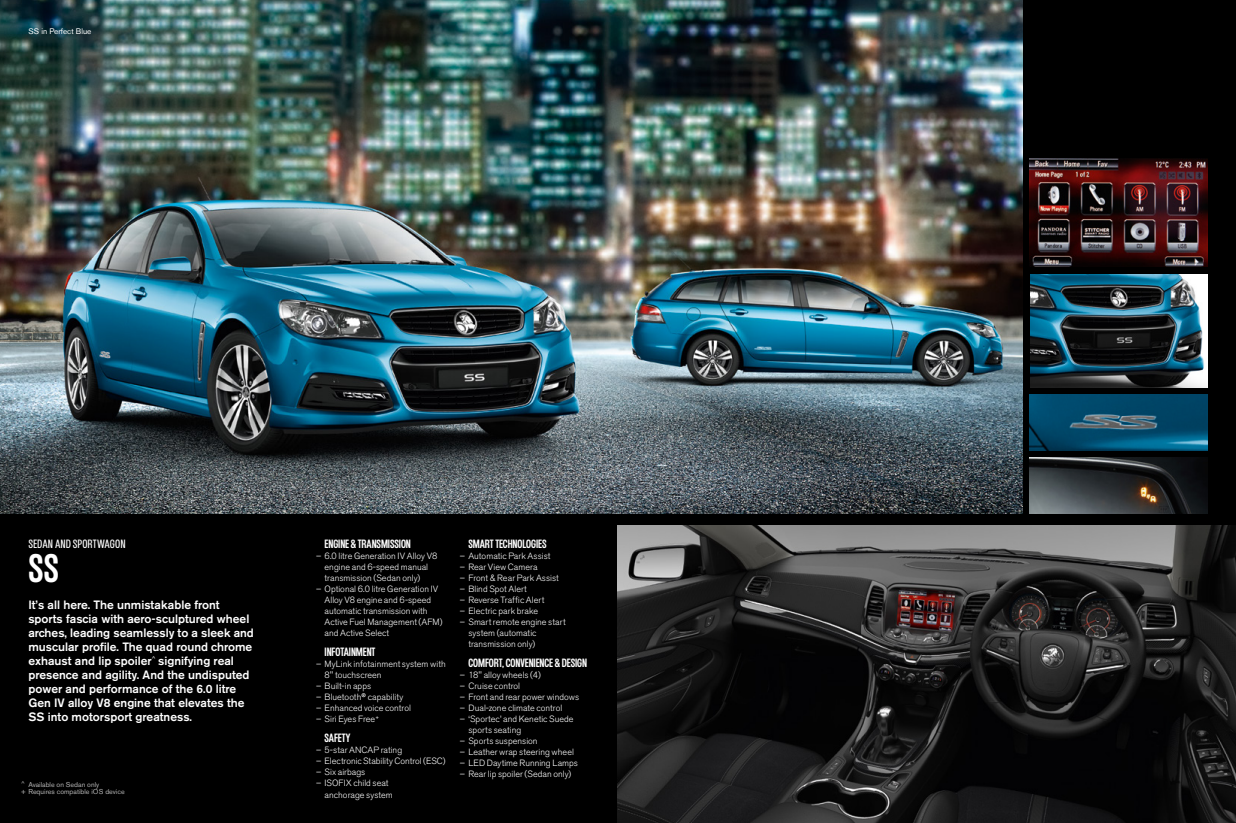
<style>
.page{position:relative;width:1236px;height:823px;background:#fff}
.page>*{position:absolute;margin:0;border:0;box-sizing:border-box;transform-origin:0 0}
.t1{font:40px "Roary Headline";color:#fff}
.t2{font:500 12px/14px "Akzidenz Grotesk BE";color:#fff}
.t3{font:12px "Roary Headline";letter-spacing:-.005em;color:#fff}
.t4{font:500 12px "Roary";letter-spacing:.005em;color:#fff}
.t5{font:300 9px/11px "Akzidenz Grotesk BE";letter-spacing:.005em;color:#fff}
.t6{font:8px "Akzidenz Grotesk BE";color:#fff}
.t7{font:7px/7px "Akzidenz Grotesk BE";color:#b3b3b3}
.s1{font-family:"GM Sans"}
.s2{font-family:"GM Sans";font-weight:400}
</style>
<div class="page">
<div style="left:0;top:0;width:1236px;height:822px;background:#000"></div>
<img style="left:0;top:0;width:1023px;height:513px">
<img style="left:618px;top:525px;width:618px;height:297px">
<img style="left:1030px;top:457px;width:178px;height:56px">
<img style="left:1030px;top:274px;width:178px;height:113px">
<img style="left:1030px;top:394px;width:178px;height:56px">
<img style="left:1030px;top:159px;width:178px;height:108px">
<p class="t6" style="left:28px;top:27px;width:65px">SS in Perfect Blue</p>
<h2 class="t4" style="left:28px;top:537px;width:99px">SEDAN AND SPORTWAGON</h2>
<h1 class="t1" style="left:28px;top:546px;width:32px">SS</h1>
<p class="t2" style="left:28px;top:597px;width:227px">It’s all here. The unmistakable front sports fascia with aero-sculptured wheel arches, leading seamlessly to a sleek and muscular profile. The quad round chrome exhaust and lip spoiler<sup>^</sup> signifying real presence and agility. And the undisputed power and performance of the 6.0 litre Gen IV alloy V8 engine that elevates the SS into motorsport greatness.</p>
<p class="t7" style="left:21px;top:780px;width:105px"><span class="s1">^</span> Available on Sedan only<br>+ Requires compatible iOS device</p>
<h2 class="t3" style="left:325px;top:537px;width:88px">ENGINE &amp; TRANSMISSION</h2>
<p class="t5" style="left:325px;top:550px;width:114px;text-indent:-9px">– 6.0 litre Generation IV Alloy V8 engine and 6-speed manual transmission (Sedan only)</p>
<p class="t5" style="left:325px;top:583px;width:120px;text-indent:-9px">– Optional 6.0 litre Generation IV<br>Alloy V8 engine and 6-speed automatic transmission with<br>Active Fuel Management (AFM) and Active Select</p>
<h2 class="t3" style="left:325px;top:645px;width:52px">INFOTAINMENT</h2>
<p class="t5" style="left:325px;top:658px;width:123px;text-indent:-9px">– MyLink infotainment system with<br>8" touchscreen</p>
<p class="t5" style="left:316px;top:680px;width:57px">– Built-in apps</p>
<p class="t5" style="left:316px;top:691px;width:89px">– Bluetooth<span class="s2">®</span> capability</p>
<p class="t5" style="left:316px;top:702px;width:96px">– Enhanced voice control</p>
<p class="t5" style="left:316px;top:713px;width:64px">– Siri Eyes Free<sup>+</sup></p>
<h2 class="t3" style="left:325px;top:731px;width:28px">SAFETY</h2>
<p class="t5" style="left:316px;top:744px;width:88px">– 5-star ANCAP rating</p>
<p class="t5" style="left:316px;top:755px;width:131px">– Electronic Stability Control (ESC)</p>
<p class="t5" style="left:316px;top:766px;width:51px">– Six airbags</p>
<p class="t5" style="left:325px;top:777px;width:70px;line-height:11.5px;text-indent:-9px">– ISOFIX child seat anchorage system</p>
<h2 class="t3" style="left:468px;top:537px;width:80px">SMART TECHNOLOGIES</h2>
<p class="t5" style="left:460px;top:550px;width:92px">– Automatic Park Assist</p>
<p class="t5" style="left:460px;top:561px;width:79px">– Rear View Camera</p>
<p class="t5" style="left:460px;top:572px;width:100px">– Front &amp; Rear Park Assist</p>
<p class="t5" style="left:460px;top:583px;width:68px">– Blind Spot Alert</p>
<p class="t5" style="left:460px;top:594px;width:86px">– Reverse Traffic Alert</p>
<p class="t5" style="left:460px;top:605px;width:80px">– Electric park brake</p>
<p class="t5" style="left:468px;top:616px;width:99px;text-indent:-9px">– Smart remote engine start system (automatic transmission only)</p>
<h2 class="t3" style="left:468px;top:656px;width:120px">COMFORT, CONVENIENCE &amp; DESIGN</h2>
<p class="t5" style="left:460px;top:669px;width:82px">– 18" alloy wheels (4)</p>
<p class="t5" style="left:460px;top:680px;width:62px">– Cruise control</p>
<p class="t5" style="left:460px;top:691px;width:121px">– Front and rear power windows</p>
<p class="t5" style="left:460px;top:702px;width:104px">– Dual-zone climate control</p>
<p class="t5" style="left:468px;top:713px;width:107px;text-indent:-9px">– ‘Sportec’ and Kenetic Suede sports seating</p>
<p class="t5" style="left:460px;top:735px;width:79px">– Sports suspension</p>
<p class="t5" style="left:460px;top:746px;width:115px">– Leather wrap steering wheel</p>
<p class="t5" style="left:460px;top:757px;width:120px">– LED Daytime Running Lamps</p>
<p class="t5" style="left:460px;top:768px;width:113px">– Rear lip spoiler (Sedan only)</p>
</div>
